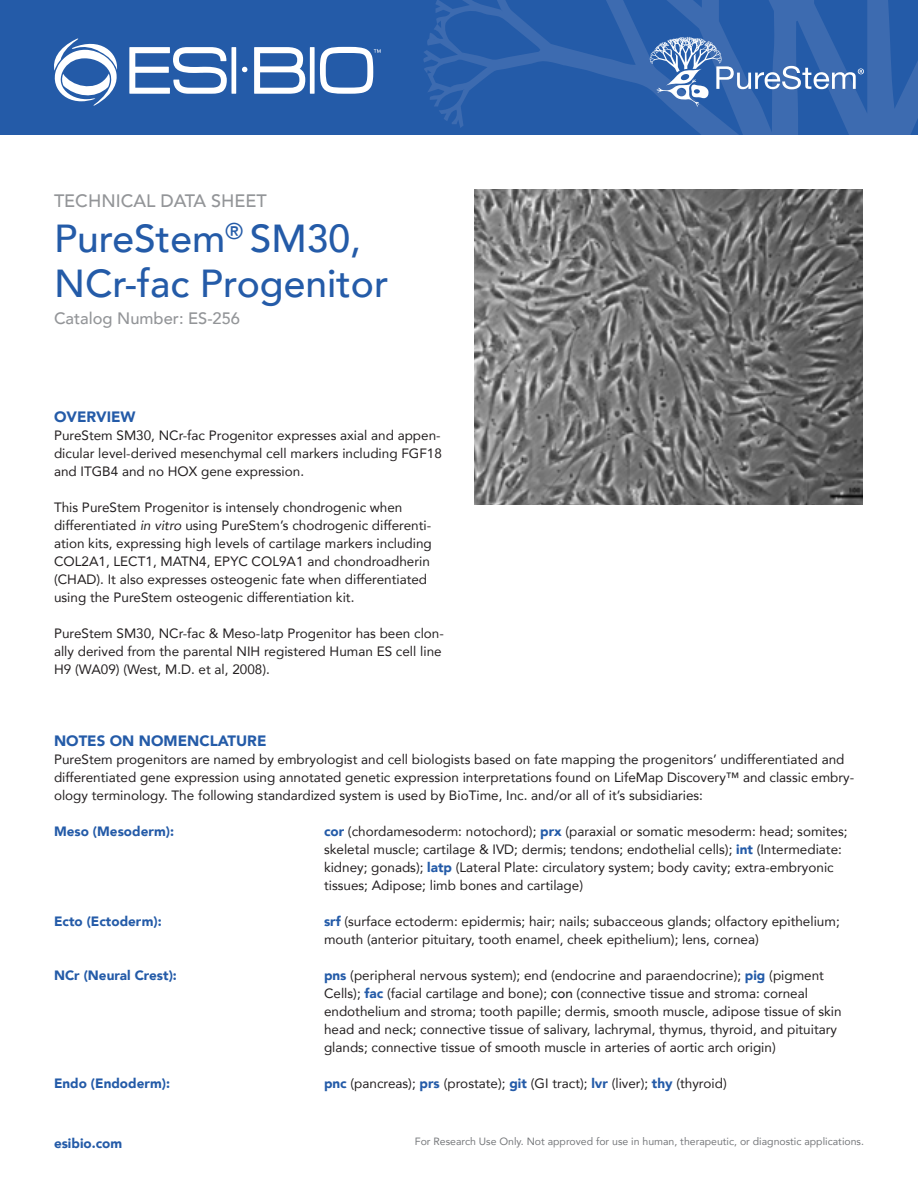
<style>
.page{position:relative;width:918px;height:1188px;background:#fff}
.page>*{position:absolute;margin:0;border:0;box-sizing:border-box;transform-origin:0 0}
.t1{font:500 39px "Avenir";color:#245ba8}
.t2{font:500 18px "Avenir";color:#939598}
.t3{font:500 16.5px "Avenir";color:#939598}
.t4{font:900 15px "Avenir";color:#245ba8}
.t5{font:13.5px/18px "Avenir";color:#231f20}
.t6{font:900 13.5px "Avenir";color:#245ba8}
.t7{font:10.5px "Avenir";color:#76787b}
.s1{font-style:italic}
.s2{font-weight:900;color:#245ba8}
.s3{font-weight:500}
</style>
<div class="page">
<div style="left:0;top:0;width:918px;height:135px;background:#245ba8"></div>
<svg style="left:129px;top:47px;width:98px;height:47px"></svg>
<div style="left:231px;top:47px;width:5px;height:47px;background:#fff"></div>
<svg style="left:254px;top:47px;width:51px;height:47px"></svg>
<div style="left:310px;top:47px;width:5px;height:47px;background:#fff"></div>
<svg style="left:242px;top:67px;width:5px;height:5px"></svg>
<svg style="left:54px;top:38px;width:64px;height:68px"></svg>
<svg style="left:320px;top:47px;width:61px;height:47px"></svg>
<img style="left:475px;top:189px;width:388px;height:316px">
<svg style="left:423px;top:0;width:495px;height:135px"></svg>
<p class="t2" style="left:54px;top:185px;width:214px">TECHNICAL DATA SHEET</p>
<p class="t1" style="left:54px;top:205px;width:308px">PureStem<sup>®</sup> SM30,</p>
<p class="t1" style="left:54px;top:250px;width:336px">NCr-fac Progenitor</p>
<p class="t3" style="left:54px;top:304px;width:188px">Catalog Number: ES-256</p>
<p class="t4" style="left:54px;top:403px;width:83px">OVERVIEW</p>
<p class="t5" style="left:54px;top:425px;width:389px;text-align:justify">PureStem SM30, NCr-fac Progenitor expresses axial and appen&shy;dicular level-derived mesenchymal cell markers including FGF18 and ITGB4 and no HOX gene expression.</p>
<p class="t5" style="left:54px;top:497px;width:379px">This PureStem Progenitor is intensely chondrogenic when differentiated <span class="s1">in vitro</span> using PureStem’s chodrogenic differenti&shy;ation kits, expressing high levels of cartilage markers including COL2A1, LECT1, MATN4, EPYC COL9A1 and chondroadherin (CHAD). It also expresses osteogenic fate when differentiated using the PureStem osteogenic differentiation kit.</p>
<p class="t5" style="left:54px;top:623px;width:391px">PureStem SM30, NCr-fac &amp; Meso-latp Progenitor has been clon&shy;ally derived from the parental NIH registered Human ES cell line<br>H9 (WA09) (West, M.D. et al, 2008).</p>
<p class="t4" style="left:54px;top:728px;width:214px">NOTES ON NOMENCLATURE</p>
<p class="t5" style="left:54px;top:750px;width:802px">PureStem progenitors are named by embryologist and cell biologists based on fate mapping the progenitors’ undifferentiated and differentiated gene expression using annotated genetic expression interpretations found on LifeMap Discovery™ and classic embry&shy;ology terminology. The following standardized system is used by BioTime, Inc. and/or all of it’s subsidiaries:</p>
<p class="t6" style="left:54px;top:820px;width:122px">Meso (Mesoderm):</p>
<p class="t5" style="left:324px;top:822px;width:525px"><span class="s2">cor</span> (chordamesoderm: notochord); <span class="s2">prx</span> (paraxial or somatic mesoderm: head; somites; skeletal muscle; cartilage &amp; IVD; dermis; tendons; endothelial cells); <span class="s2">int</span> (Intermediate: kidney; gonads); <span class="s2">latp</span> (Lateral Plate: circulatory system; body cavity; extra-embryonic tissues; Adipose; limb bones and cartilage)</p>
<p class="t6" style="left:54px;top:910px;width:109px">Ecto (Ectoderm):</p>
<p class="t5" style="left:324px;top:912px;width:517px"><span class="s2">srf</span> (surface ectoderm: epidermis; hair; nails; subacceous glands; olfactory epithelium; mouth (anterior pituitary, tooth enamel, cheek epithelium); lens, cornea)</p>
<p class="t6" style="left:54px;top:964px;width:124px">NCr (Neural Crest):</p>
<p class="t5" style="left:324px;top:966px;width:519px"><span class="s2">pns</span> (peripheral nervous system); end (endocrine and paraendocrine); <span class="s2">pig</span> (pigment Cells); <span class="s2">fac</span> (facial cartilage and bone); <span class="s3">con</span> (connective tissue and stroma: corneal endothelium and stroma; tooth papille; dermis, smooth muscle, adipose tissue of skin head and neck; connective tissue of salivary, lachrymal, thymus, thyroid, and pituitary glands; connective tissue of smooth muscle in arteries of aortic arch origin)</p>
<p class="t6" style="left:54px;top:1072px;width:118px">Endo (Endoderm):</p>
<p class="t5" style="left:324px;top:1074px;width:404px"><span class="s2">pnc</span> (pancreas); <span class="s2">prs</span> (prostate); <span class="s2">git</span> (GI tract); <span class="s2">lvr</span> (liver); <span class="s2">thy</span> (thyroid)</p>
<p class="t6" style="left:54px;top:1131px;width:70px">esibio.com</p>
<p class="t7" style="left:415px;top:1132px;width:451px">For Research Use Only. Not approved for use in human, therapeutic, or diagnostic applications.</p>
</div>
